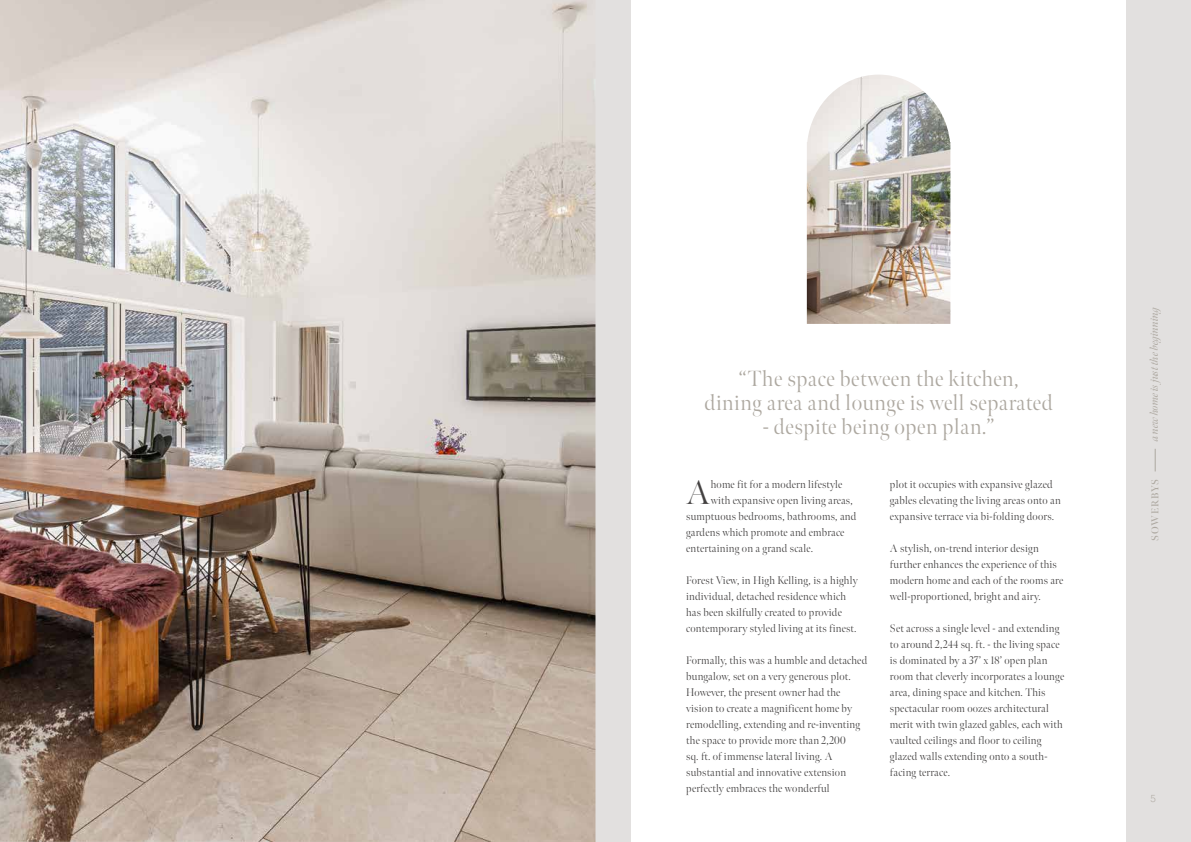
<style>
.page{position:relative;width:1191px;height:842px;background:#fff}
.page>*{position:absolute;margin:0;border:0;box-sizing:border-box;transform-origin:0 0}
.t1{font:300 34px "Meno Banner";color:#434141}
.t2{font:300 22px/24px "Meno Banner";letter-spacing:.025em;color:#ada8a0;text-align:center}
.t3{font:300 11px/16px "Meno Banner";letter-spacing:.02em;color:#434141}
.t4{font:italic 11px "Meno Banner";letter-spacing:-.01em;color:#ada8a0}
.t5{font:600 10px "Meno Banner";letter-spacing:.08em;color:#ada8a0}
.t6{font:300 10px "Quasimoda";color:#ada8a0}
</style>
<div class="page">
<div style="left:595px;top:0;width:596px;height:842px;background:#e2e0df"></div>
<svg style="left:1155px;top:449px;width:1px;height:22px"></svg>
<div style="left:631px;top:0;width:494px;height:842px;background:#fff"></div>
<img style="left:807px;top:75px;width:143px;height:249px">
<img style="left:0;top:0;width:595px;height:842px">
<h2 class="t2" style="left:704px;top:367px;width:350px">“The space between the kitchen,<br>dining area and lounge is well separated</h2>
<h2 class="t2" style="left:762px;top:415px;width:233px">- despite being open plan.”</h2>
<h1 class="t1" style="left:686px;top:472px;width:25px">A</h1>
<p class="t3" style="left:710px;top:477px;width:133px">home fit for a modern lifestyle</p>
<p class="t3" style="left:710px;top:493px;width:144px">with expansive open living areas,</p>
<p class="t3" style="left:686px;top:509px;width:172px">sumptuous bedrooms, bathrooms, and</p>
<p class="t3" style="left:686px;top:525px;width:160px">gardens which promote and embrace</p>
<p class="t3" style="left:686px;top:541px;width:128px">entertaining on a grand scale.</p>
<p class="t3" style="left:686px;top:573px;width:173px">Forest View, in High Kelling, is a highly individual, detached residence which has been skilfully created to provide contemporary styled living at its finest.</p>
<p class="t3" style="left:686px;top:653px;width:182px">Formally, this was a humble and detached bungalow, set on a very generous plot.<br>However, the present owner had the vision to create a magnificent home by remodelling, extending and re-inventing the space to provide more than 2,200<br>sq. ft. of immense lateral living. A substantial and innovative extension perfectly embraces the wonderful</p>
<p class="t3" style="left:890px;top:477px;width:172px">plot it occupies with expansive glazed gables elevating the living areas onto an expansive terrace via bi-folding doors.</p>
<p class="t3" style="left:890px;top:541px;width:175px">A stylish, on-trend interior design further enhances the experience of this modern home and each of the rooms are well-proportioned, bright and airy.</p>
<p class="t3" style="left:890px;top:621px;width:176px">Set across a single level - and extending to around 2,244 sq. ft. - the living space is dominated by a 37’ x 18’ open plan room that cleverly incorporates a lounge area, dining space and kitchen. This spectacular room oozes architectural merit with twin glazed gables, each with vaulted ceilings and floor to ceiling glazed walls extending onto a south&shy;facing terrace.</p>
<p class="t4" style="left:1147px;top:441px;width:138px;rotate:-90deg">a new home is just the beginning</p>
<p class="t5" style="left:1149px;top:541px;width:63px;rotate:-90deg">SOWERBYS</p>
<p class="t6" style="left:1150px;top:791px;width:7px">5</p>
</div>
